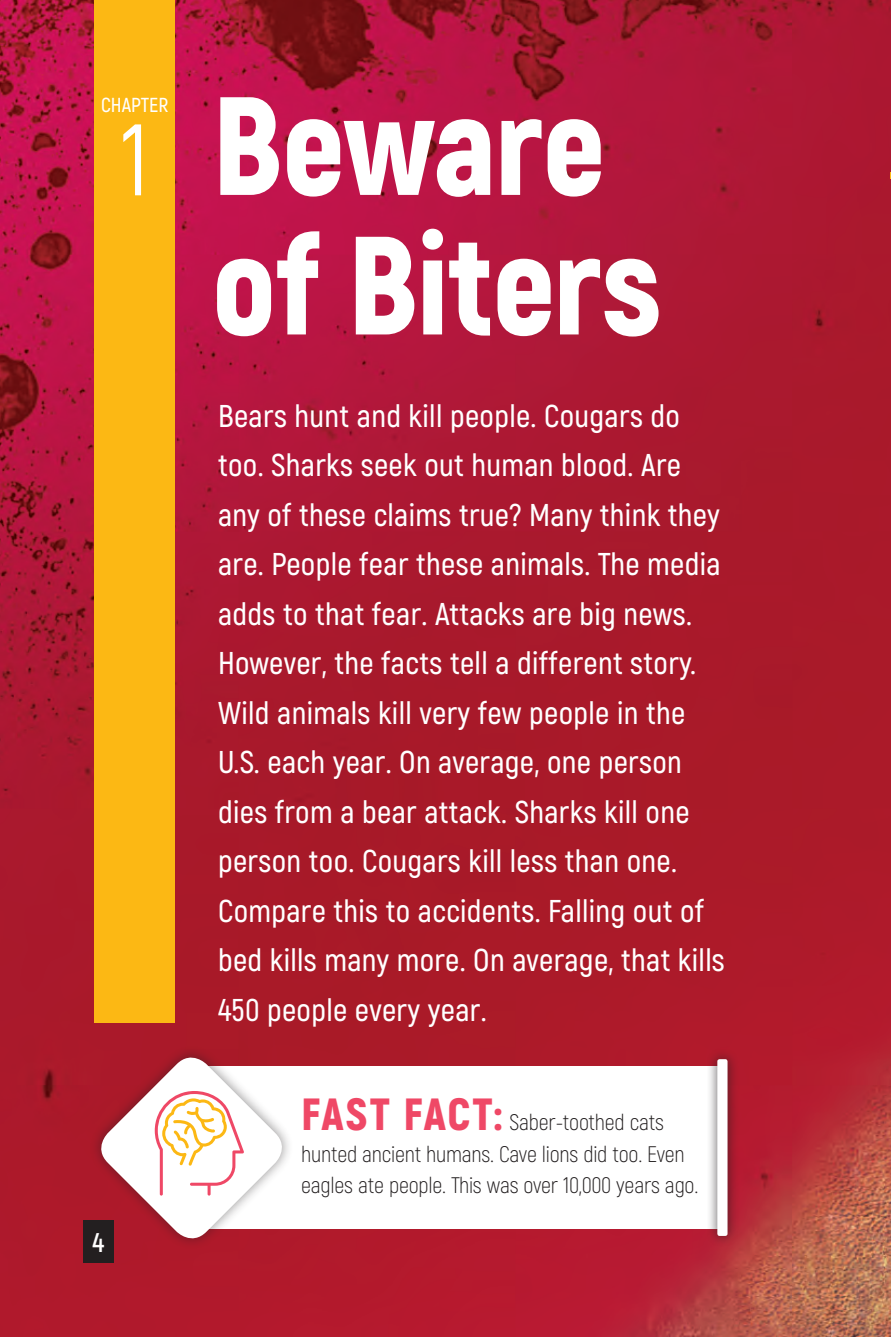
<style>
.page{position:relative;width:891px;height:1337px;background:#fff}
.page>*{position:absolute;margin:0;border:0;box-sizing:border-box;transform-origin:0 0}
.Chapter_Header{font:900 139.5px "Akrobat";letter-spacing:-.01em;color:#fff}
.Chapter_Number{font:101.25px "Akrobat";color:#fff}
.Body{font:600 31.5px/49.5px "Akrobat";letter-spacing:.01em;color:#fff}
.t1{font:700 27px "Akrobat";color:#fff}
.Fast_Fact_Body{font:300 22.5px/31.5px "Akrobat";letter-spacing:-.01em;color:#231f20}
.Chapter{font:600 20.25px "Akrobat";color:#fff}
.s1{font-weight:900;font-size:45px;color:#ef4866}
</style>
<div class="page">
<img style="left:0;top:0;width:891px;height:1336px">
<div style="left:94px;top:0;width:80px;height:1022px;background:#fcb814"></div>
<div style="left:199px;top:1066px;width:525px;height:162px;background:#fff"></div>
<div style="left:89px;top:1045px;width:205px;height:205px;background:#231f20;opacity:.5"></div>
<svg style="left:93px;top:1049px;width:197px;height:197px"></svg>
<div style="left:706px;top:1048px;width:33px;height:198px;background:#231f20;opacity:.75"></div>
<div style="left:717px;top:1059px;width:11px;height:176px;background:#fff;border-radius:2px"></div>
<div style="left:83px;top:1220px;width:31px;height:42px;background:#231f20"></div>
<p class="Chapter" style="left:101px;top:92px;width:69px">CHAPTER</p>
<p class="Chapter_Number" style="left:121px;top:99px;width:30px">1</p>
<p class="t1" style="left:92px;top:1225px;width:13px">4</p>
<p class="Chapter_Header" style="left:212px;top:55px;width:395px">Beware</p>
<p class="Chapter_Header" style="left:212px;top:195px;width:451px">of Biters</p>
<p class="Body" style="left:218px;top:391px;width:508px">Bears hunt and kill people. Cougars do too. Sharks seek out human blood. Are any of these claims true? Many think they are. People fear these animals. The media adds to that fear. Attacks are big news.<br>However, the facts tell a different story.<br>Wild animals kill very few people in the U.S. each year. On average, one person dies from a bear attack. Sharks kill one person too. Cougars kill less than one.<br>Compare this to accidents. Falling out of bed kills many more. On average, that kills 450 people every year.</p>
<p class="Fast_Fact_Body" style="left:301px;top:1106px;width:399px"><span class="s1">FAST FACT:</span> Saber-toothed cats hunted ancient humans. Cave lions did too. Even eagles ate people. This was over 10,000 years ago.</p>
</div>
